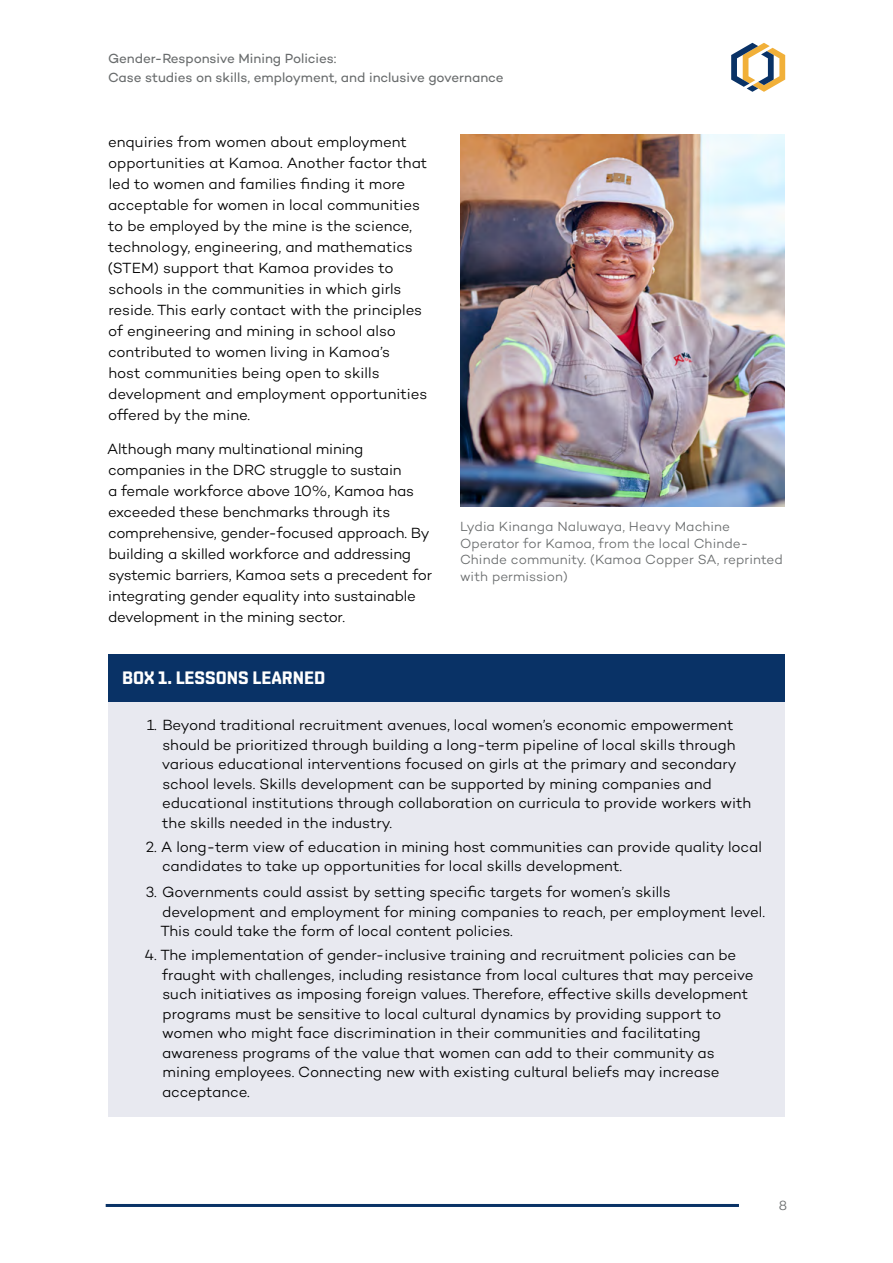
<style>
.page{position:relative;width:893px;height:1263px;background:#fff}
.page>*{position:absolute;margin:0;border:0;box-sizing:border-box;transform-origin:0 0}
.Box_H1{font:700 18px "Shentox";color:#fff}
.t1{font:300 15px/21px "Campton";letter-spacing:-.01em;color:#000}
.t2{font:300 13.5px/16.5px "Campton";letter-spacing:.005em;color:#696c6d}
.t3{font:13.5px/19.5px "Campton";letter-spacing:-.005em;color:#696c6d}
</style>
<div class="page">
<svg style="left:731px;top:43px;width:54px;height:49px"></svg>
<hr style="left:106px;top:1204px;width:633px;height:3px;background:#093266">
<div style="left:108px;top:654px;width:677px;height:48px;background:#093266"></div>
<div style="left:108px;top:702px;width:677px;height:143px;background:#e8e9f0"></div>
<div style="left:108px;top:823px;width:677px;height:65px;background:#e8e9f0"></div>
<div style="left:108px;top:869px;width:677px;height:84px;background:#e8e9f0"></div>
<div style="left:108px;top:932px;width:677px;height:184px;background:#e8e9f0"></div>
<img style="left:460px;top:135px;width:325px;height:372px">
<p class="t3" style="left:108px;top:48px;width:397px">Gender-Responsive Mining Policies:<br>Case studies on skills, employment, and inclusive governance</p>
<p class="t1" style="left:108px;top:131px;width:321px">enquiries from women about employment opportunities at Kamoa. Another factor that led to women and families finding it more acceptable for women in local communities to be employed by the mine is the science, technology, engineering, and mathematics (STEM) support that Kamoa provides to schools in the communities in which girls reside. This early contact with the principles of engineering and mining in school also contributed to women living in Kamoa’s<br>host communities being open to skills development and employment opportunities offered by the mine.</p>
<p class="t1" style="left:107px;top:438px;width:326px">Although many multinational mining companies in the DRC struggle to sustain<br>a female workforce above 10%, Kamoa has exceeded these benchmarks through its comprehensive, gender-focused approach. By building a skilled workforce and addressing systemic barriers, Kamoa sets a precedent for integrating gender equality into sustainable development in the mining sector.</p>
<p class="t2" style="left:460px;top:518px;width:324px">Lydia Kinanga Naluwaya, Heavy Machine Operator for Kamoa, from the local Chinde-Chinde community. (Kamoa Copper SA, reprinted with permission)</p>
<p class="Box_H1" style="left:122px;top:667px;width:205px">BOX 1. LESSONS LEARNED</p>
<p class="t1" style="left:162px;top:715px;width:591px;line-height:19.5px;text-indent:-15px">1. Beyond traditional recruitment avenues, local women’s economic empowerment should be prioritized through building a long-term pipeline of local skills through various educational interventions focused on girls at the primary and secondary school levels. Skills development can be supported by mining companies and educational institutions through collaboration on curricula to provide workers with the skills needed in the industry.</p>
<p class="t1" style="left:162px;top:836px;width:601px;line-height:19.5px;text-indent:-16px">2. A long-term view of education in mining host communities can provide quality local candidates to take up opportunities for local skills development.</p>
<p class="t1" style="left:160px;top:882px;width:606px;line-height:19.5px;text-indent:-15px">3. Governments could assist by setting specific targets for women’s skills development and employment for mining companies to reach, per employment level.<br>This could take the form of local content policies.</p>
<p class="t1" style="left:162px;top:945px;width:593px;line-height:19.5px;text-indent:-17px">4. The implementation of gender-inclusive training and recruitment policies can be fraught with challenges, including resistance from local cultures that may perceive such initiatives as imposing foreign values. Therefore, effective skills development programs must be sensitive to local cultural dynamics by providing support to women who might face discrimination in their communities and facilitating awareness programs of the value that women can add to their community as mining employees. Connecting new with existing cultural beliefs may increase acceptance.</p>
<p class="t2" style="left:779px;top:1197px;width:10px">8</p>
</div>
